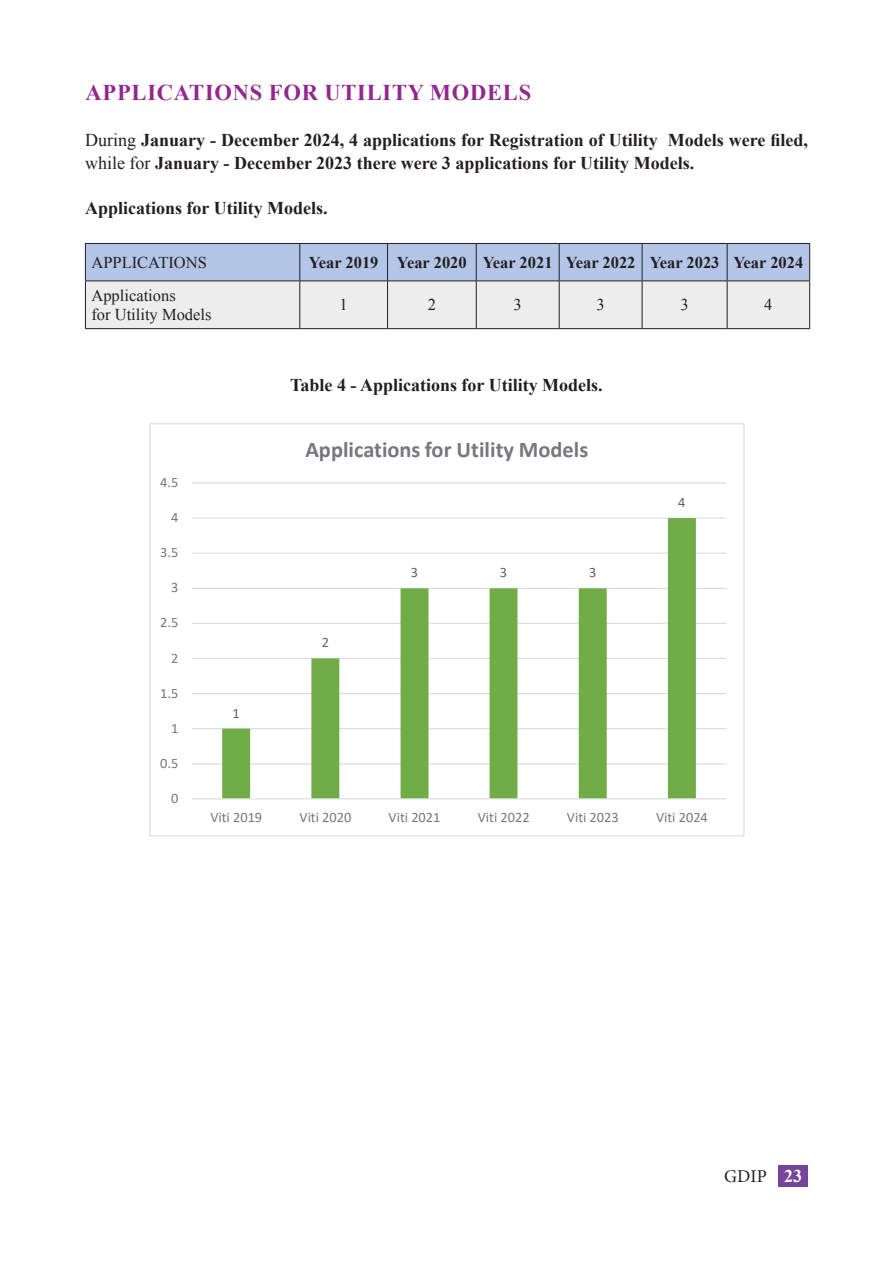
<style>
.page{position:relative;width:893px;height:1263px;background:#fff}
.page>*{position:absolute;margin:0;border:0;box-sizing:border-box;transform-origin:0 0}
.Heading_2{font:700 22.5px "Times New Roman";letter-spacing:.035em;color:#92278f}
.t1{font:700 22.35px "Calibri";color:#76787b}
.t2{font:700 18px/22.8px "Times New Roman";color:#231f20}
.t3{font:18px "Minion Pro";color:#231f20}
.t4{font:16.8px "Trebuchet MS";color:#231f20}
.t5{font:700 16.5px "Times New Roman";color:#231f20}
.t6{font:16.5px "Times New Roman";color:#231f20}
.t7{font:14.4px "Calibri";color:#76787b}
.t8{font:14.4px "Calibri";color:#636366}
.s1{font-weight:400}
.s2{font-family:"Times New Roman";font-weight:700;color:#fff}
</style>
<div class="page">
<div style="left:778px;top:1165px;width:30px;height:22px;background:#76449a"></div>
<svg style="left:86px;top:244px;width:723px;height:84px;background:#d2dae9"></svg>
<hr style="left:85px;top:243px;width:215px;height:1px;background:#231f20">
<hr style="left:85px;top:244px;width:1px;height:36px;background:#231f20">
<hr style="left:300px;top:243px;width:88px;height:1px;background:#231f20">
<hr style="left:299px;top:244px;width:1px;height:36px;background:#231f20">
<hr style="left:388px;top:243px;width:88px;height:1px;background:#231f20">
<hr style="left:387px;top:244px;width:1px;height:36px;background:#231f20">
<hr style="left:476px;top:243px;width:83px;height:1px;background:#231f20">
<hr style="left:476px;top:244px;width:1px;height:36px;background:#231f20">
<hr style="left:559px;top:243px;width:83px;height:1px;background:#231f20">
<hr style="left:559px;top:244px;width:1px;height:36px;background:#231f20">
<hr style="left:642px;top:243px;width:85px;height:1px;background:#231f20">
<hr style="left:642px;top:244px;width:1px;height:36px;background:#231f20">
<hr style="left:727px;top:243px;width:83px;height:1px;background:#231f20">
<hr style="left:727px;top:244px;width:1px;height:36px;background:#231f20">
<hr style="left:809px;top:244px;width:1px;height:36px;background:#231f20">
<hr style="left:85px;top:280px;width:215px;height:1px;background:#231f20">
<hr style="left:85px;top:281px;width:1px;height:47px;background:#231f20">
<hr style="left:300px;top:280px;width:88px;height:1px;background:#231f20">
<hr style="left:299px;top:281px;width:1px;height:47px;background:#231f20">
<hr style="left:388px;top:280px;width:88px;height:1px;background:#231f20">
<hr style="left:387px;top:281px;width:1px;height:47px;background:#231f20">
<hr style="left:476px;top:280px;width:83px;height:1px;background:#231f20">
<hr style="left:476px;top:281px;width:1px;height:47px;background:#231f20">
<hr style="left:559px;top:280px;width:83px;height:1px;background:#231f20">
<hr style="left:559px;top:281px;width:1px;height:47px;background:#231f20">
<hr style="left:642px;top:280px;width:85px;height:1px;background:#231f20">
<hr style="left:642px;top:281px;width:1px;height:47px;background:#231f20">
<hr style="left:727px;top:280px;width:83px;height:1px;background:#231f20">
<hr style="left:727px;top:281px;width:1px;height:47px;background:#231f20">
<hr style="left:809px;top:281px;width:1px;height:47px;background:#231f20">
<hr style="left:85px;top:328px;width:215px;height:1px;background:#231f20">
<hr style="left:300px;top:328px;width:88px;height:1px;background:#231f20">
<hr style="left:388px;top:328px;width:88px;height:1px;background:#231f20">
<hr style="left:476px;top:328px;width:83px;height:1px;background:#231f20">
<hr style="left:559px;top:328px;width:83px;height:1px;background:#231f20">
<hr style="left:642px;top:328px;width:85px;height:1px;background:#231f20">
<hr style="left:727px;top:328px;width:83px;height:1px;background:#231f20">
<hr style="left:192px;top:763px;width:534px;height:1px;background:#dcdddf">
<hr style="left:192px;top:728px;width:534px;height:1px;background:#dcdddf">
<hr style="left:192px;top:693px;width:534px;height:1px;background:#dcdddf">
<hr style="left:192px;top:658px;width:534px;height:1px;background:#dcdddf">
<hr style="left:192px;top:623px;width:534px;height:1px;background:#dcdddf">
<hr style="left:192px;top:588px;width:534px;height:1px;background:#dcdddf">
<hr style="left:192px;top:552px;width:534px;height:2px;background:#dcdddf">
<hr style="left:192px;top:517px;width:534px;height:2px;background:#dcdddf">
<hr style="left:192px;top:482px;width:534px;height:2px;background:#dcdddf">
<svg style="left:222px;top:518px;width:474px;height:280px"></svg>
<hr style="left:192px;top:798px;width:534px;height:1px;background:#dcdddf">
<p class="Heading_2" style="left:85px;top:77px;width:447px">APPLICATIONS FOR UTILITY MODELS</p>
<p class="t2" style="left:85px;top:128px;width:724px"><span class="s1">During</span> January - December 2024, 4 applications for Registration of Utility Models were filed, <span class="s1">while for</span> January - December 2023 there were 3 applications for Utility Models.</p>
<p class="t2" style="left:85px;top:196px;width:244px">Applications for Utility Models.</p>
<p class="t6" style="left:91px;top:251px;width:117px">APPLICATIONS</p>
<p class="t5" style="left:309px;top:250px;width:71px">Year 2019</p>
<p class="t5" style="left:397px;top:250px;width:71px">Year 2020</p>
<p class="t5" style="left:483px;top:250px;width:71px">Year 2021</p>
<p class="t5" style="left:566px;top:250px;width:71px">Year 2022</p>
<p class="t5" style="left:650px;top:250px;width:71px">Year 2023</p>
<p class="t5" style="left:733px;top:250px;width:71px">Year 2024</p>
<p class="t6" style="left:91px;top:284px;width:86px">Applications</p>
<p class="t6" style="left:91px;top:304px;width:122px">for Utility Models</p>
<p class="t4" style="left:218px;top:197px;width:108px">APPLICATIONS</p>
<p class="t4" style="left:600px;top:263px;width:10px">3</p>
<p class="t4" style="left:686px;top:263px;width:10px">3</p>
<p class="t4" style="left:772px;top:263px;width:10px">3</p>
<p class="t6" style="left:340px;top:294px;width:10px">1</p>
<p class="t6" style="left:428px;top:294px;width:10px">2</p>
<p class="t6" style="left:514px;top:294px;width:10px">3</p>
<p class="t6" style="left:596px;top:294px;width:10px">3</p>
<p class="t6" style="left:680px;top:294px;width:10px">3</p>
<p class="t6" style="left:764px;top:294px;width:10px">4</p>
<p class="t2" style="left:290px;top:373px;width:314px">Table 4 - Applications for Utility Models.</p>
<p class="t7" style="left:160px;top:472px;width:20px">4.5</p>
<p class="t7" style="left:171px;top:507px;width:9px">4</p>
<p class="t7" style="left:160px;top:542px;width:20px">3.5</p>
<p class="t7" style="left:171px;top:578px;width:9px">3</p>
<p class="t7" style="left:160px;top:613px;width:20px">2.5</p>
<p class="t7" style="left:171px;top:648px;width:9px">2</p>
<p class="t7" style="left:160px;top:683px;width:20px">1.5</p>
<p class="t7" style="left:171px;top:718px;width:9px">1</p>
<p class="t7" style="left:160px;top:753px;width:20px">0.5</p>
<p class="t7" style="left:171px;top:788px;width:9px">0</p>
<p class="t8" style="left:233px;top:703px;width:9px">1</p>
<p class="t1" style="left:305px;top:434px;width:284px">Applications for Utility Models</p>
<p class="t8" style="left:322px;top:633px;width:9px">2</p>
<p class="t8" style="left:411px;top:562px;width:9px">3</p>
<p class="t8" style="left:500px;top:562px;width:9px">3</p>
<p class="t8" style="left:589px;top:562px;width:9px">3</p>
<p class="t8" style="left:678px;top:492px;width:9px">4</p>
<p class="t7" style="left:210px;top:807px;width:53px">Viti 2019</p>
<p class="t7" style="left:299px;top:807px;width:53px">Viti 2020</p>
<p class="t7" style="left:389px;top:807px;width:53px">Viti 2021</p>
<p class="t7" style="left:478px;top:807px;width:53px">Viti 2022</p>
<p class="t7" style="left:567px;top:807px;width:53px">Viti 2023</p>
<p class="t7" style="left:656px;top:807px;width:53px">Viti 2024</p>
<p class="t3" style="left:724px;top:1164px;width:79px">GDIP <span class="s2">23</span></p>
</div>
